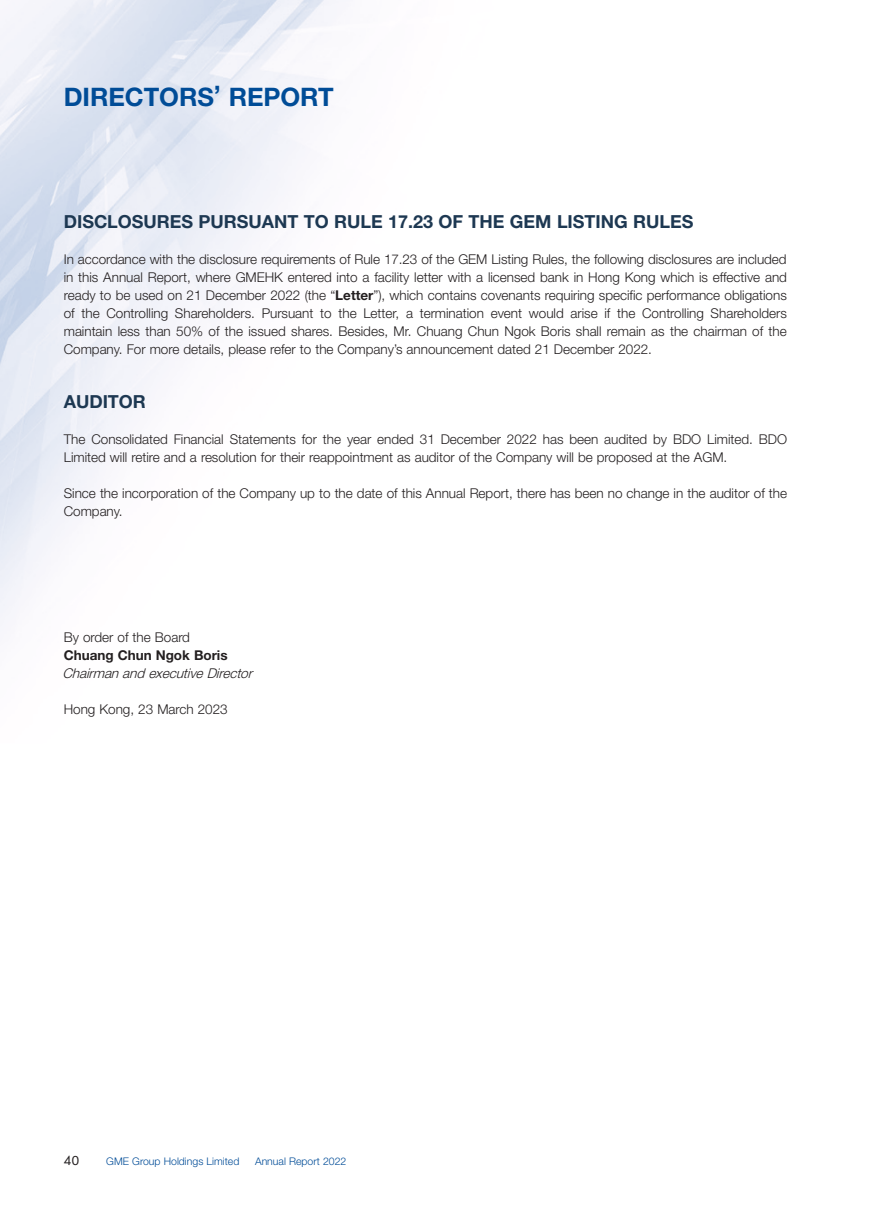
<style>
.page{position:relative;width:893px;height:1212px;background:#fff}
.page>*{position:absolute;margin:0;border:0;box-sizing:border-box;transform-origin:0 0}
.t1{font:700 25.5px "Helvetica Neue LT Std";color:#004c97}
.Heading_1{font:700 18px "Helvetica Neue LT Std";color:#1d3852}
.Body_Text{font:300 13.5px/18px "Helvetica Neue LT Std";color:#231f20}
.Body_Text-2{font:italic 300 13.5px "Helvetica Neue LT Std";color:#231f20}
.Body_Text-3{font:700 13.5px "Helvetica Neue LT Std";color:#231f20}
.t2{font:500 12px "Semplicita Pro";color:#231f20}
.t3{font:300 10.5px "Helvetica Neue LT Std";color:#004c97}
.s1{font-weight:700}
</style>
<div class="page">
<img style="left:0;top:0;width:329px;height:618px">
<h1 class="t1" style="left:64px;top:81px;width:271px">DIRECTORS’ REPORT</h1>
<p class="Heading_1" style="left:64px;top:211px;width:631px">DISCLOSURES PURSUANT TO RULE 17.23 OF THE GEM LISTING RULES</p>
<p class="Body_Text" style="left:64px;top:250px;width:725px;text-align:justify">In accordance with the disclosure requirements of Rule 17.23 of the GEM Listing Rules, the following disclosures are included in this Annual Report, where GMEHK entered into a facility letter with a licensed bank in Hong Kong which is effective and ready to be used on 21 December 2022 (the “<span class="s1">Letter</span>”), which contains covenants requiring specific performance obligations of the Controlling Shareholders. Pursuant to the Letter, a termination event would arise if the Controlling Shareholders maintain less than 50% of the issued shares. Besides, Mr. Chuang Chun Ngok Boris shall remain as the chairman of the Company. For more details, please refer to the Company’s announcement dated 21 December 2022.</p>
<p class="Heading_1" style="left:64px;top:390px;width:84px">AUDITOR</p>
<p class="Body_Text" style="left:64px;top:429px;width:725px">The Consolidated Financial Statements for the year ended 31 December 2022 has been audited by BDO Limited. BDO<br>Limited will retire and a resolution for their reappointment as auditor of the Company will be proposed at the AGM.</p>
<p class="Body_Text" style="left:64px;top:483px;width:725px">Since the incorporation of the Company up to the date of this Annual Report, there has been no change in the auditor of the<br>Company.</p>
<p class="Body_Text" style="left:64px;top:627px;width:128px">By order of the Board</p>
<p class="Body_Text-3" style="left:64px;top:646px;width:165px">Chuang Chun Ngok Boris</p>
<p class="Body_Text-2" style="left:62px;top:664px;width:195px">ChairmanandexecutiveDirector</p>
<p class="Body_Text" style="left:64px;top:699px;width:165px">Hong Kong, 23 March 2023</p>
<p class="t2" style="left:64px;top:1152px;width:17px">40</p>
<p class="t3" style="left:106px;top:1154px;width:135px">GME Group Holdings Limited</p>
<p class="t3" style="left:255px;top:1154px;width:93px">Annual Report 2022</p>
</div>
